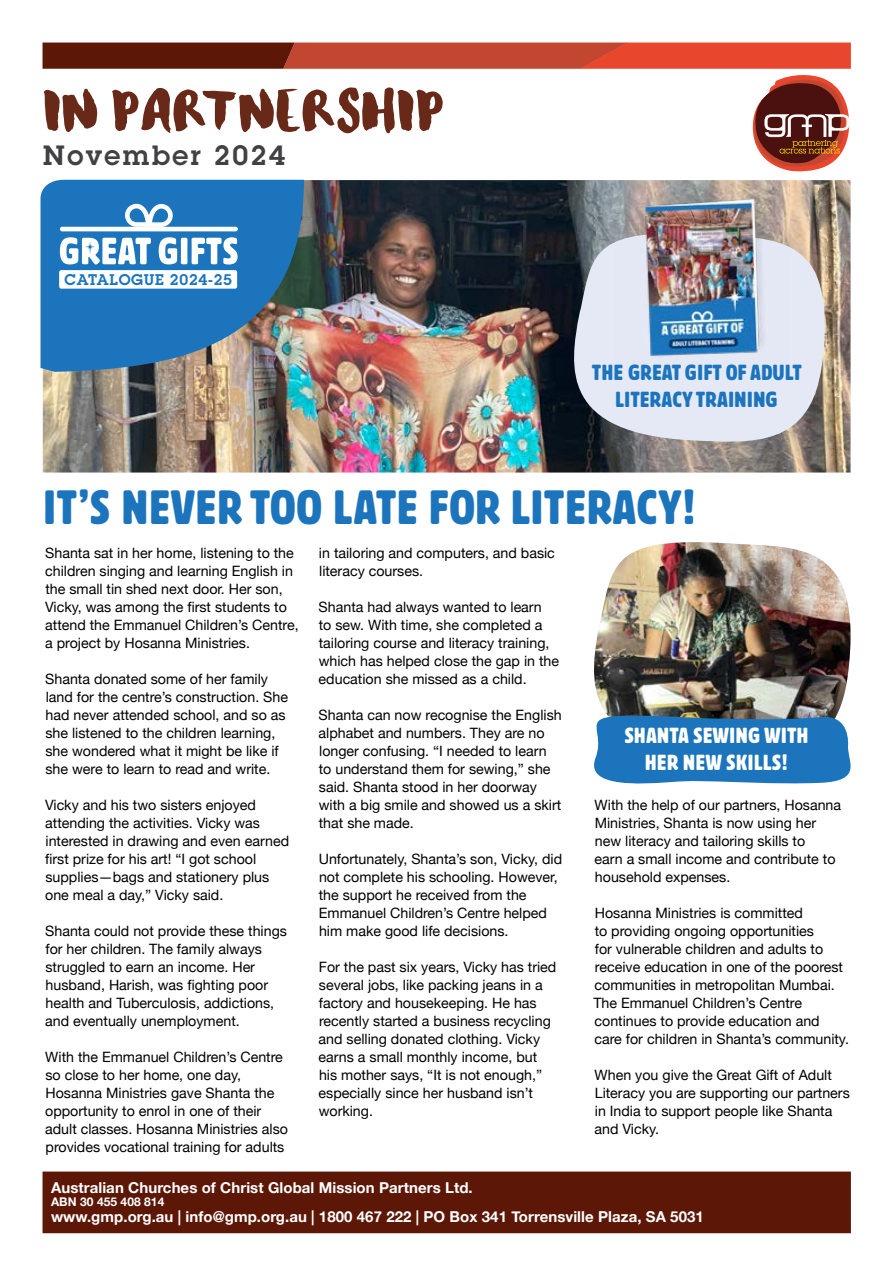
<style>
.page{position:relative;width:893px;height:1263px;background:#fff}
.page>*{position:absolute;margin:0;border:0;box-sizing:border-box;transform-origin:0 0}
.t1{font:58.95px "Heather";letter-spacing:.005em;color:#682919}
.t2{font:49.5px "Wood Heinz No 2 New";color:#1c75bc}
.t3{font:600 27.3px "Lubalin Graph Std";letter-spacing:.09em;color:#414042}
.t4{font:22.5px/27px "Wood Heinz No 2 New";color:#1c75bc;text-align:center}
.t5{font:22.5px/27px "Wood Heinz No 2 New";color:#fff;text-align:center}
.t6{font:600 15.15px "Lubalin Graph Std";letter-spacing:.05em;color:#1c75bc}
.t7{font:700 15px "Helvetica Neue";letter-spacing:.005em;color:#fff}
.t8{font:14.25px/18px "Helvetica Neue";color:#000}
.t9{font:700 12px "Helvetica Neue";letter-spacing:.005em;color:#fff}
</style>
<div class="page">
<svg style="left:43px;top:43px;width:808px;height:26px;background:#af3925"></svg>
<div style="left:43px;top:1171px;width:808px;height:62px;background:#5c1707"></div>
<svg style="left:753px;top:75px;width:96px;height:96px"></svg>
<img style="left:43px;top:180px;width:807px;height:292px">
<svg style="left:40px;top:180px;width:264px;height:192px;background:#3279af"></svg>
<div style="left:59px;top:270px;width:178px;height:19px;background:#fff;border-radius:2px"></div>
<hr style="left:60px;top:227px;width:178px;height:4px;background:#fff;border-radius:2px">
<svg style="left:125px;top:204px;width:48px;height:23px"></svg>
<svg style="left:60px;top:237px;width:91px;height:27px"></svg>
<svg style="left:159px;top:237px;width:79px;height:27px"></svg>
<img style="left:594px;top:542px;width:257px;height:168px">
<svg style="left:594px;top:710px;width:257px;height:74px;background:#307bb6"></svg>
<svg style="left:561px;top:227px;width:278px;height:221px;background:#b2b2b8"></svg>
<img style="left:614px;top:189px;width:176px;height:176px">
<h1 class="t1" style="left:43px;top:78px;width:403px">IN PARTNERSHIP</h1>
<h3 class="t3" style="left:43px;top:138px;width:243px">November 2024</h3>
<p class="t6" style="left:65px;top:269px;width:169px">CATALOGUE 2024-25</p>
<h3 class="t4" style="left:592px;top:360px;width:212px">THE GREAT GIFT OF ADULT<br>LITERACY TRAINING</h3>
<h2 class="t2" style="left:43px;top:478px;width:655px">IT’S NEVER TOO LATE FOR LITERACY!</h2>
<p class="t8" style="left:45px;top:545px;width:255px">Shanta sat in her home, listening to the children singing and learning English in the small tin shed next door. Her son, Vicky, was among the first students to attend the Emmanuel Children’s Centre, a project by Hosanna Ministries.</p>
<p class="t8" style="left:45px;top:671px;width:244px">Shanta donated some of her family land for the centre’s construction. She had never attended school, and so as she listened to the children learning, she wondered what it might be like if she were to learn to read and write.</p>
<p class="t8" style="left:45px;top:797px;width:246px">Vicky and his two sisters enjoyed attending the activities. Vicky was interested in drawing and even earned first prize for his art! “I got school supplies—bags and stationery plus one meal a day,” Vicky said.</p>
<p class="t8" style="left:45px;top:923px;width:243px">Shanta could not provide these things for her children. The family always struggled to earn an income. Her husband, Harish, was fighting poor health and Tuberculosis, addictions, and eventually unemployment.</p>
<p class="t8" style="left:45px;top:1049px;width:244px">With the Emmanuel Children’s Centre so close to her home, one day, Hosanna Ministries gave Shanta the opportunity to enrol in one of their adult classes. Hosanna Ministries also provides vocational training for adults</p>
<p class="t8" style="left:319px;top:545px;width:237px">in tailoring and computers, and basic literacy courses.</p>
<p class="t8" style="left:319px;top:599px;width:242px">Shanta had always wanted to learn<br>to sew. With time, she completed a tailoring course and literacy training, which has helped close the gap in the education she missed as a child.</p>
<p class="t8" style="left:319px;top:707px;width:245px">Shanta can now recognise the English alphabet and numbers. They are no longer confusing. “I needed to learn to understand them for sewing,” she said. Shanta stood in her doorway with a big smile and showed us a skirt that she made.</p>
<p class="t8" style="left:319px;top:851px;width:245px">Unfortunately, Shanta’s son, Vicky, did not complete his schooling. However, the support he received from the Emmanuel Children’s Centre helped him make good life decisions.</p>
<p class="t8" style="left:319px;top:959px;width:239px">For the past six years, Vicky has tried several jobs, like packing jeans in a factory and housekeeping. He has recently started a business recycling and selling donated clothing. Vicky earns a small monthly income, but his mother says, “It is not enough,” especially since her husband isn’t working.</p>
<h3 class="t5" style="left:624px;top:722px;width:186px">SHANTA SEWING WITH<br>HER NEW SKILLS!</h3>
<p class="t8" style="left:594px;top:797px;width:248px">With the help of our partners, Hosanna Ministries, Shanta is now using her new literacy and tailoring skills to<br>earn a small income and contribute to household expenses.</p>
<p class="t8" style="left:593px;top:905px;width:257px">Hosanna Ministries is committed<br>to providing ongoing opportunities<br>for vulnerable children and adults to receive education in one of the poorest communities in metropolitan Mumbai.<br>The Emmanuel Children’s Centre continues to provide education and care for children in Shanta’s community.</p>
<p class="t8" style="left:594px;top:1067px;width:257px">When you give the Great Gift of Adult<br>Literacy you are supporting our partners in India to support people like Shanta and Vicky.</p>
<p class="t7" style="left:51px;top:1175px;width:423px">Australian Churches of Christ Global Mission Partners Ltd.</p>
<p class="t9" style="left:51px;top:1192px;width:115px">ABN 30 455 408 814</p>
<p class="t7" style="left:51px;top:1205px;width:654px">www.gmp.org.au | info@gmp.org.au | 1800 467 222 | PO Box 341 Torrensville Plaza, SA 5031</p>
</div>
